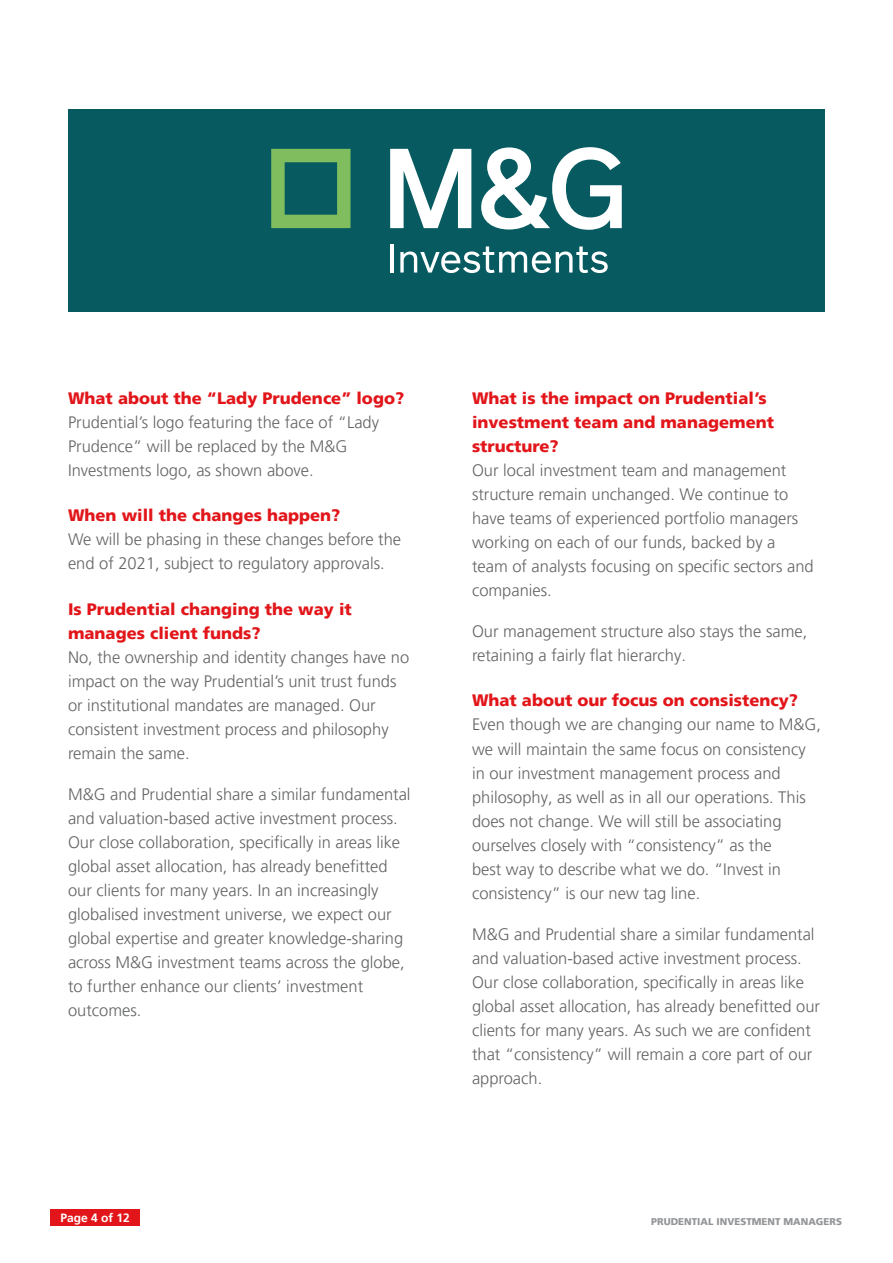
<style>
.page{position:relative;width:893px;height:1263px;background:#fff}
.page>*{position:absolute;margin:0;border:0;box-sizing:border-box;transform-origin:0 0}
.t1{font:300 16.5px/24px "Frutiger LT Pro";color:#636466}
.t2{font:900 16.5px/24px "Frutiger LT Pro";color:#e2161a}
.t3{font:700 12px "Frutiger LT Pro";color:#fff}
.t4{font:900 9.75px "Frutiger LT Pro";color:#939598}
</style>
<div class="page">
<div style="left:51px;top:1209px;width:89px;height:16px;background:#e2161a"></div>
<div style="left:68px;top:109px;width:757px;height:202px;background:#075b60"></div>
<svg style="left:390px;top:149px;width:81px;height:79px"></svg>
<svg style="left:481px;top:147px;width:141px;height:83px"></svg>
<hr style="left:390px;top:244px;width:4px;height:29px;background:#fff">
<svg style="left:400px;top:246px;width:208px;height:27px"></svg>
<svg style="left:271px;top:149px;width:79px;height:79px"></svg>
<p class="t2" style="left:68px;top:386px;width:338px">What about the “Lady Prudence” logo?</p>
<p class="t1" style="left:68px;top:410px;width:313px">Prudential’s logo featuring the face of “Lady<br>Prudence” will be replaced by the M&amp;G<br>Investments logo, as shown above.</p>
<p class="t2" style="left:68px;top:503px;width:274px">When will the changes happen?</p>
<p class="t1" style="left:68px;top:528px;width:335px">We will be phasing in these changes before the end of 2021, subject to regulatory approvals.</p>
<p class="t2" style="left:68px;top:597px;width:285px">Is Prudential changing the way it manages client funds?</p>
<p class="t1" style="left:68px;top:645px;width:343px">No, the ownership and identity changes have no impact on the way Prudential’s unit trust funds or institutional mandates are managed. Our consistent investment process and philosophy remain the same.</p>
<p class="t1" style="left:68px;top:782px;width:344px">M&amp;G and Prudential share a similar fundamental and valuation-based active investment process.<br>Our close collaboration, specifically in areas like global asset allocation, has already benefitted our clients for many years. In an increasingly globalised investment universe, we expect our global expertise and greater knowledge-sharing across M&amp;G investment teams across the globe, to further enhance our clients’ investment outcomes.</p>
<p class="t2" style="left:472px;top:386px;width:304px">What is the impact on Prudential’s investment team and management structure?</p>
<p class="t1" style="left:472px;top:458px;width:343px">Our local investment team and management structure remain unchanged. We continue to have teams of experienced portfolio managers working on each of our funds, backed by a team of analysts focusing on specific sectors and companies.</p>
<p class="t1" style="left:472px;top:620px;width:337px">Our management structure also stays the same, retaining a fairly flat hierarchy.</p>
<p class="t2" style="left:472px;top:689px;width:328px">What about our focus on consistency?</p>
<p class="t1" style="left:472px;top:713px;width:351px">Even though we are changing our name to M&amp;G, we will maintain the same focus on consistency in our investment management process and philosophy, as well as in all our operations. This does not change. We will still be associating ourselves closely with “consistency” as the<br>best way to describe what we do. “Invest in consistency” is our new tag line.</p>
<p class="t1" style="left:472px;top:922px;width:350px">M&amp;G and Prudential share a similar fundamental and valuation-based active investment process.<br>Our close collaboration, specifically in areas like global asset allocation, has already benefitted our clients for many years. As such we are confident that “consistency” will remain a core part of our approach.</p>
<p class="t3" style="left:60px;top:1210px;width:71px">Page 4 of 12</p>
<p class="t4" style="left:651px;top:1215px;width:192px">PRUDENTIAL INVESTMENT MANAGERS</p>
</div>
